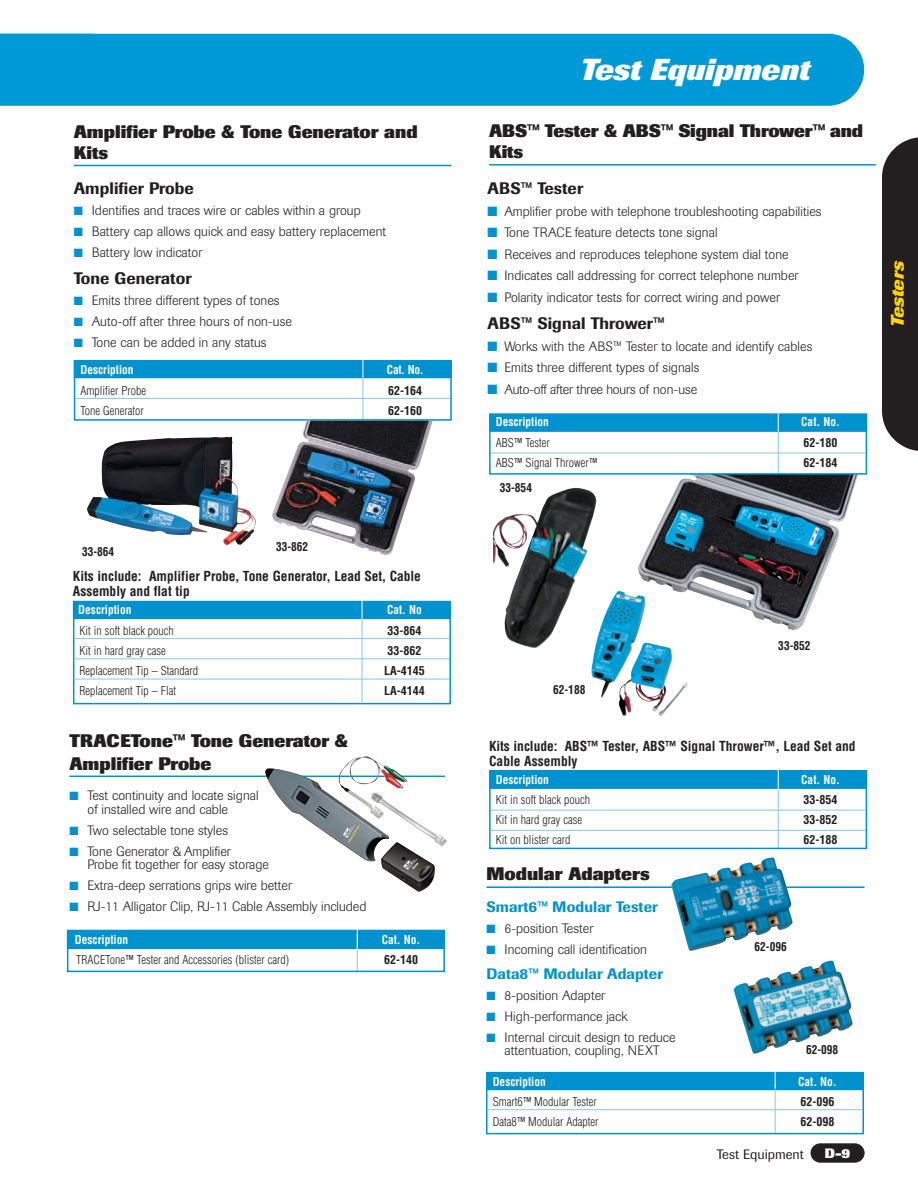
<style>
.page{position:relative;width:918px;height:1188px;background:#fff}
.page>*{position:absolute;margin:0;border:0;box-sizing:border-box;transform-origin:0 0}
.t1{font:italic 800 30px "Imago";color:#fff}
.t2{font:800 18px/21px "Imago";color:#231f20}
.t3{font:italic 800 18px "Imago";color:#ffd400}
.t4{font:500 16.5px "Imago";letter-spacing:.005em;color:#231f20}
.t5{font:500 15px "Imago";letter-spacing:.005em;color:#0092cf}
.t6{font:300 13.5px/21px "Imago";letter-spacing:.005em;color:#231f20}
.t7{font:700 condensed 13.5px/15px "Helvetica";color:#231f20}
.t8{font:13.5px "Imago";color:#231f20}
.t9{font:800 13.5px "Imago";color:#fff}
.t10{font:300 condensed 12px "Helvetica";color:#231f20}
.t11{font:700 condensed 12px "Helvetica";color:#fff;scale:.95 1}
.t12{font:700 condensed 12px "Helvetica";color:#231f20}
.t13{font:700 condensed 12px "Helvetica";color:#231f20;scale:.95 1}
</style>
<div class="page">
<div style="left:811px;top:1144px;width:53px;height:18px;background:#231f20;border-radius:9px"></div>
<div style="left:811px;top:1143px;width:54px;height:20px;border:2px solid #231f20;border-radius:10px"></div>
<div style="left:93px;top:34px;width:771px;height:72px;background:#0099d8"></div>
<svg style="left:882px;top:137px;width:36px;height:314px;background:#312d2e"></svg>
<div style="left:0;top:34px;width:93px;height:72px;background:#0099d8"></div>
<div style="left:68px;top:930px;width:376px;height:18px;background:#0092cf"></div>
<div style="left:67px;top:930px;width:378px;height:19px;border:2px solid #0092cf"></div>
<hr style="left:357px;top:934px;width:1px;height:38px;background:#8ac7e8">
<div style="left:67px;top:932px;width:378px;height:40px;border:2px solid #0092cf"></div>
<hr style="left:357px;top:915px;width:1px;height:34px;background:#fff">
<hr style="left:363px;top:372px;width:1px;height:48px;background:#8ac7e8">
<div style="left:74px;top:360px;width:378px;height:61px;border:2px solid #0092cf"></div>
<div style="left:75px;top:361px;width:376px;height:17px;background:#0092cf"></div>
<div style="left:74px;top:360px;width:378px;height:18px;border:2px solid #0092cf"></div>
<svg style="left:363px;top:360px;width:1px;height:18px"></svg>
<img style="left:638px;top:475px;width:220px;height:155px">
<hr style="left:489px;top:164px;width:387px;height:2px;background:#0092cf">
<img style="left:493px;top:487px;width:104px;height:161px">
<img style="left:618px;top:682px;width:70px;height:34px">
<img style="left:655px;top:644px;width:21px;height:50px">
<img style="left:591px;top:581px;width:64px;height:117px">
<hr style="left:778px;top:425px;width:1px;height:49px;background:#8ac7e8">
<div style="left:489px;top:414px;width:378px;height:61px;border:2px solid #0092cf"></div>
<div style="left:490px;top:414px;width:376px;height:17px;background:#0092cf"></div>
<div style="left:489px;top:414px;width:378px;height:18px;border:2px solid #0092cf"></div>
<svg style="left:778px;top:413px;width:1px;height:18px"></svg>
<hr style="left:491px;top:453px;width:375px;height:1px;background:#8ac7e8">
<hr style="left:778px;top:783px;width:1px;height:66px;background:#8ac7e8">
<div style="left:489px;top:770px;width:378px;height:79px;border:2px solid #0092cf"></div>
<div style="left:490px;top:771px;width:376px;height:17px;background:#0092cf"></div>
<div style="left:489px;top:770px;width:378px;height:19px;border:2px solid #0092cf"></div>
<svg style="left:778px;top:770px;width:1px;height:20px"></svg>
<hr style="left:491px;top:810px;width:375px;height:1px;background:#8ac7e8">
<hr style="left:491px;top:830px;width:375px;height:1px;background:#8ac7e8">
<hr style="left:74px;top:165px;width:377px;height:1px;background:#0092cf">
<img style="left:87px;top:437px;width:169px;height:109px">
<img style="left:272px;top:421px;width:161px;height:134px">
<hr style="left:75px;top:398px;width:375px;height:1px;background:#8ac7e8">
<hr style="left:69px;top:776px;width:376px;height:1px;background:#0092cf">
<hr style="left:362px;top:613px;width:1px;height:89px;background:#8ac7e8">
<div style="left:73px;top:601px;width:378px;height:103px;border:2px solid #0092cf"></div>
<div style="left:74px;top:602px;width:376px;height:16px;background:#0092cf"></div>
<div style="left:73px;top:601px;width:378px;height:18px;border:2px solid #0092cf"></div>
<svg style="left:362px;top:601px;width:1px;height:18px"></svg>
<hr style="left:74px;top:638px;width:375px;height:1px;background:#8ac7e8">
<hr style="left:74px;top:658px;width:375px;height:1px;background:#8ac7e8">
<hr style="left:74px;top:679px;width:375px;height:1px;background:#8ac7e8">
<img style="left:264px;top:756px;width:183px;height:136px">
<hr style="left:487px;top:886px;width:378px;height:2px;background:#0092cf">
<img style="left:734px;top:961px;width:119px;height:93px">
<img style="left:671px;top:857px;width:122px;height:94px">
<div style="left:487px;top:1073px;width:376px;height:16px;background:#0092cf"></div>
<div style="left:486px;top:1072px;width:378px;height:18px;border:2px solid #0092cf"></div>
<hr style="left:775px;top:1084px;width:1px;height:49px;background:#8ac7e8">
<div style="left:486px;top:1072px;width:378px;height:62px;border:2px solid #0092cf"></div>
<svg style="left:775px;top:1071px;width:1px;height:17px"></svg>
<hr style="left:487px;top:1109px;width:375px;height:1px;background:#8ac7e8">
<h2 class="t2" style="left:74px;top:123px;width:345px">Amplifier Probe &amp; Tone Generator and<br>Kits</h2>
<p class="t4" style="left:74px;top:182px;width:122px">Amplifier Probe</p>
<p class="t6" style="left:92px;top:201px;width:296px">Identifies and traces wire or cables within a group<br>Battery cap allows quick and easy battery replacement<br>Battery low indicator</p>
<p class="t4" style="left:74px;top:272px;width:119px">Tone Generator</p>
<p class="t6" style="left:92px;top:291px;width:202px">Emits three different types of tones<br>Auto-off after three hours of non-use<br>Tone can be added in any status</p>
<p class="t11" style="left:80px;top:365px;width:57px">Description</p>
<p class="t11" style="left:387px;top:365px;width:40px">Cat. No.</p>
<p class="t10" style="left:80px;top:386px;width:67px">Amplifier Probe</p>
<p class="t12" style="left:388px;top:386px;width:35px">62-164</p>
<p class="t10" style="left:80px;top:406px;width:65px">Tone Generator</p>
<p class="t12" style="left:388px;top:406px;width:35px">62-160</p>
<p class="t13" style="left:82px;top:547px;width:35px">33-864</p>
<p class="t13" style="left:276px;top:542px;width:35px">33-862</p>
<p class="t7" style="left:73px;top:570px;width:349px">Kits include: Amplifier Probe, Tone Generator, Lead Set, Cable<br>Assembly and flat tip</p>
<p class="t11" style="left:78px;top:605px;width:57px">Description</p>
<p class="t11" style="left:387px;top:605px;width:38px">Cat. No</p>
<p class="t10" style="left:80px;top:626px;width:96px">Kit in soft black pouch</p>
<p class="t12" style="left:387px;top:626px;width:35px">33-864</p>
<p class="t10" style="left:80px;top:646px;width:88px">Kit in hard gray case</p>
<p class="t12" style="left:387px;top:646px;width:35px">33-862</p>
<p class="t10" style="left:80px;top:666px;width:120px">Replacement Tip – Standard</p>
<p class="t12" style="left:384px;top:666px;width:42px">LA-4145</p>
<p class="t10" style="left:80px;top:686px;width:98px">Replacement Tip – Flat</p>
<p class="t12" style="left:384px;top:686px;width:42px">LA-4144</p>
<h2 class="t2" style="left:69px;top:731px;width:280px;line-height:22.5px">TRACETone™ Tone Generator &amp;<br>Amplifier Probe</h2>
<p class="t6" style="left:88px;top:790px;width:173px;line-height:13.5px">Test continuity and locate signal of installed wire and cable</p>
<p class="t6" style="left:88px;top:821px;width:145px">Two selectable tone styles<br>Tone Generator &amp; Amplifier</p>
<p class="t6" style="left:88px;top:855px;width:280px">Probe fit together for easy storage<br>Extra-deep serrations grips wire better<br>RJ-11 Alligator Clip, RJ-11 Cable Assembly included</p>
<p class="t11" style="left:75px;top:935px;width:57px">Description</p>
<p class="t11" style="left:382px;top:935px;width:42px">Cat. No.</p>
<p class="t10" style="left:76px;top:955px;width:214px">TRACETone™ Tester and Accessories (blister card)</p>
<p class="t12" style="left:384px;top:955px;width:35px">62-140</p>
<h1 class="t1" style="left:580px;top:58px;width:231px">Test Equipment</h1>
<h2 class="t2" style="left:489px;top:122px;width:376px">ABS™ Tester &amp; ABS™ Signal Thrower™ and<br>Kits</h2>
<p class="t4" style="left:488px;top:182px;width:97px">ABS™ Tester</p>
<p class="t6" style="left:504px;top:202px;width:319px">Amplifier probe with telephone troubleshooting capabilities Tone TRACE feature detects tone signal<br>Receives and reproduces telephone system dial tone Indicates call addressing for correct telephone number Polarity indicator tests for correct wiring and power</p>
<p class="t4" style="left:488px;top:317px;width:179px">ABS™ Signal Thrower™</p>
<p class="t6" style="left:504px;top:337px;width:309px">Works with the ABS™ Tester to locate and identify cables<br>Emits three different types of signals<br>Auto-off after three hours of non-use</p>
<p class="t11" style="left:496px;top:417px;width:57px">Description</p>
<p class="t11" style="left:801px;top:417px;width:42px">Cat. No.</p>
<p class="t10" style="left:496px;top:438px;width:56px">ABS™ Tester</p>
<p class="t12" style="left:804px;top:438px;width:35px">62-180</p>
<p class="t10" style="left:496px;top:458px;width:103px">ABS™ Signal Thrower™</p>
<p class="t12" style="left:804px;top:458px;width:35px">62-184</p>
<p class="t13" style="left:500px;top:483px;width:35px">33-854</p>
<h2 class="t3" style="left:891px;top:327px;width:68px;rotate:-90deg">Testers</h2>
<p class="t13" style="left:553px;top:685px;width:35px">62-188</p>
<p class="t13" style="left:778px;top:641px;width:35px">33-852</p>
<p class="t7" style="left:489px;top:739px;width:368px">Kits include: ABS™ Tester, ABS™ Signal Thrower™, Lead Set and<br>Cable Assembly</p>
<p class="t11" style="left:496px;top:775px;width:57px">Description</p>
<p class="t11" style="left:801px;top:775px;width:42px">Cat. No.</p>
<p class="t10" style="left:496px;top:795px;width:96px">Kit in soft black pouch</p>
<p class="t12" style="left:804px;top:795px;width:35px">33-854</p>
<p class="t10" style="left:496px;top:815px;width:88px">Kit in hard gray case</p>
<p class="t12" style="left:804px;top:815px;width:35px">33-852</p>
<p class="t10" style="left:496px;top:835px;width:76px">Kit on blister card</p>
<p class="t12" style="left:804px;top:835px;width:35px">62-188</p>
<h2 class="t2" style="left:487px;top:865px;width:165px">Modular Adapters</h2>
<p class="t5" style="left:487px;top:902px;width:173px">Smart6™ Modular Tester</p>
<p class="t6" style="left:505px;top:919px;width:144px">6-position Tester<br>Incoming call identification</p>
<p class="t5" style="left:487px;top:968px;width:178px">Data8™ Modular Adapter</p>
<p class="t6" style="left:505px;top:986px;width:173px">8-position Adapter<br>High-performance jack<br>Internal circuit design to reduce</p>
<p class="t6" style="left:505px;top:1042px;width:157px">attentuation, coupling, NEXT</p>
<p class="t13" style="left:755px;top:942px;width:35px">62-096</p>
<p class="t13" style="left:806px;top:1045px;width:35px">62-098</p>
<p class="t11" style="left:493px;top:1077px;width:57px">Description</p>
<p class="t11" style="left:798px;top:1077px;width:42px">Cat. No.</p>
<p class="t10" style="left:493px;top:1097px;width:106px">Smart6™ Modular Tester</p>
<p class="t12" style="left:800px;top:1097px;width:35px">62-096</p>
<p class="t10" style="left:493px;top:1117px;width:107px">Data8™ Modular Adapter</p>
<p class="t12" style="left:800px;top:1117px;width:35px">62-098</p>
<p class="t8" style="left:717px;top:1149px;width:89px">Test Equipment</p>
<p class="t9" style="left:825px;top:1148px;width:27px">D-9</p>
</div>
